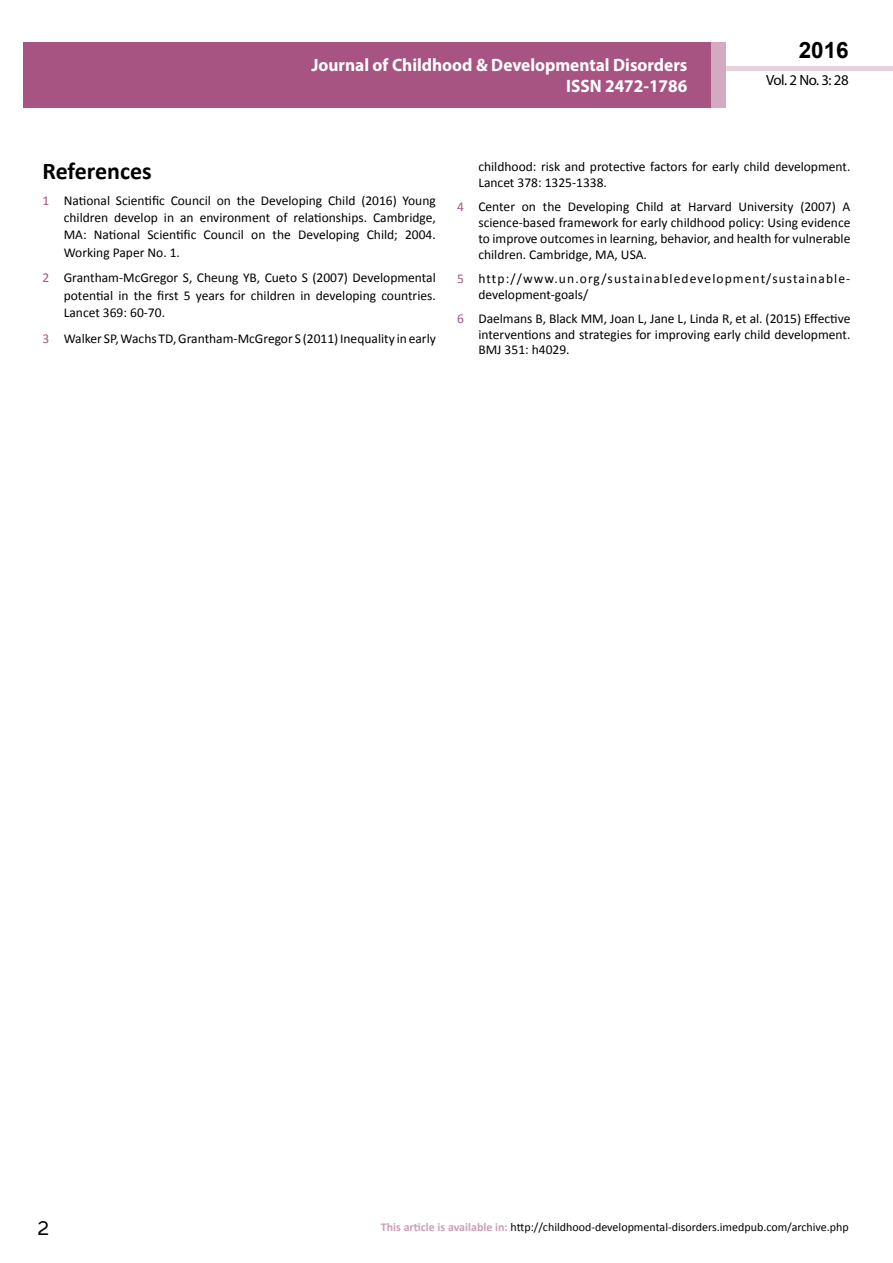
<style>
.page{position:relative;width:893px;height:1263px;background:#fff}
.page>*{position:absolute;margin:0;border:0;box-sizing:border-box;transform-origin:0 0}
.t1{font:25.5px "Tunga";color:#000}
.t2{font:700 24px "Calibri";color:#000}
.t3{font:700 22.5px "Arial";color:#000}
.t4{font:700 18px/21.6px "Myriad Pro";color:#fff;text-align:right;scale:.96 1}
.t5{font:14.85px "Myriad Pro";letter-spacing:-.03em;color:#000}
.t6{font:13.5px/15.8px "Calibri";color:#000;text-align:justify}
.t7{font:13.5px/15.8px "Calibri";letter-spacing:.08em;color:#000}
.t8{font:12px "Calibri";color:#000}
.s1{color:#a75483}
.s2{font-weight:700;color:#cb9fb6}
</style>
<div class="page">
<div style="left:722px;top:66px;width:171px;height:5px;background:#e6d1dd"></div>
<div style="left:710px;top:42px;width:15px;height:66px;background:#d2aac1"></div>
<div style="left:23px;top:42px;width:687px;height:66px;background:#a75483"></div>
<h3 class="t4" style="left:311px;top:53px;width:393px">Journal of Childhood &amp; Developmental Disorders<br>ISSN 2472-1786</h3>
<h3 class="t3" style="left:799px;top:35px;width:52px">2016</h3>
<p class="t5" style="left:766px;top:71px;width:84px">Vol. 2 No. 3: 28</p>
<h2 class="t2" style="left:43px;top:156px;width:111px">References</h2>
<p class="t6" style="left:64px;top:192px;width:374px;line-height:17.2px;text-indent:-21px"><span class="s1">1</span> National Scientific Council on the Developing Child (2016) Young children develop in an environment of relationships. Cambridge, MA: National Scientific Council on the Developing Child; 2004.<br>Working Paper No. 1.</p>
<p class="t6" style="left:64px;top:269px;width:374px;line-height:17.2px;text-indent:-21px"><span class="s1">2</span> Grantham-McGregor S, Cheung YB, Cueto S (2007) Developmental potential in the first 5 years for children in developing countries.<br>Lancet 369: 60-70.</p>
<p class="t6" style="left:43px;top:330px;width:395px"><span class="s1">3</span> Walker SP, Wachs TD, Grantham-McGregor S (2011) Inequality in early</p>
<p class="t6" style="left:478px;top:159px;width:374px">childhood: risk and protective factors for early child development.<br>Lancet 378: 1325-1338.</p>
<p class="t6" style="left:478px;top:199px;width:374px;text-indent:-21px"><span class="s1">4</span> Center on the Developing Child at Harvard University (2007) A science-based framework for early childhood policy: Using evidence to improve outcomes in learning, behavior, and health for vulnerable children. Cambridge, MA, USA.</p>
<p class="t7" style="left:478px;top:271px;width:373px;text-indent:-21px"><span class="s1">5</span> http://www.un.org/sustainabledevelopment/sustainable&shy;development-goals/</p>
<p class="t6" style="left:478px;top:311px;width:374px;text-indent:-21px"><span class="s1">6</span> Daelmans B, Black MM, Joan L, Jane L, Linda R, et al. (2015) Effective interventions and strategies for improving early child development.<br>BMJ 351: h4029.</p>
<h1 class="t1" style="left:38px;top:1211px;width:13px">2</h1>
<p class="t8" style="left:381px;top:1219px;width:469px"><span class="s2">This article is available in:</span> http://childhood-developmental-disorders.imedpub.com/archive.php</p>
</div>
